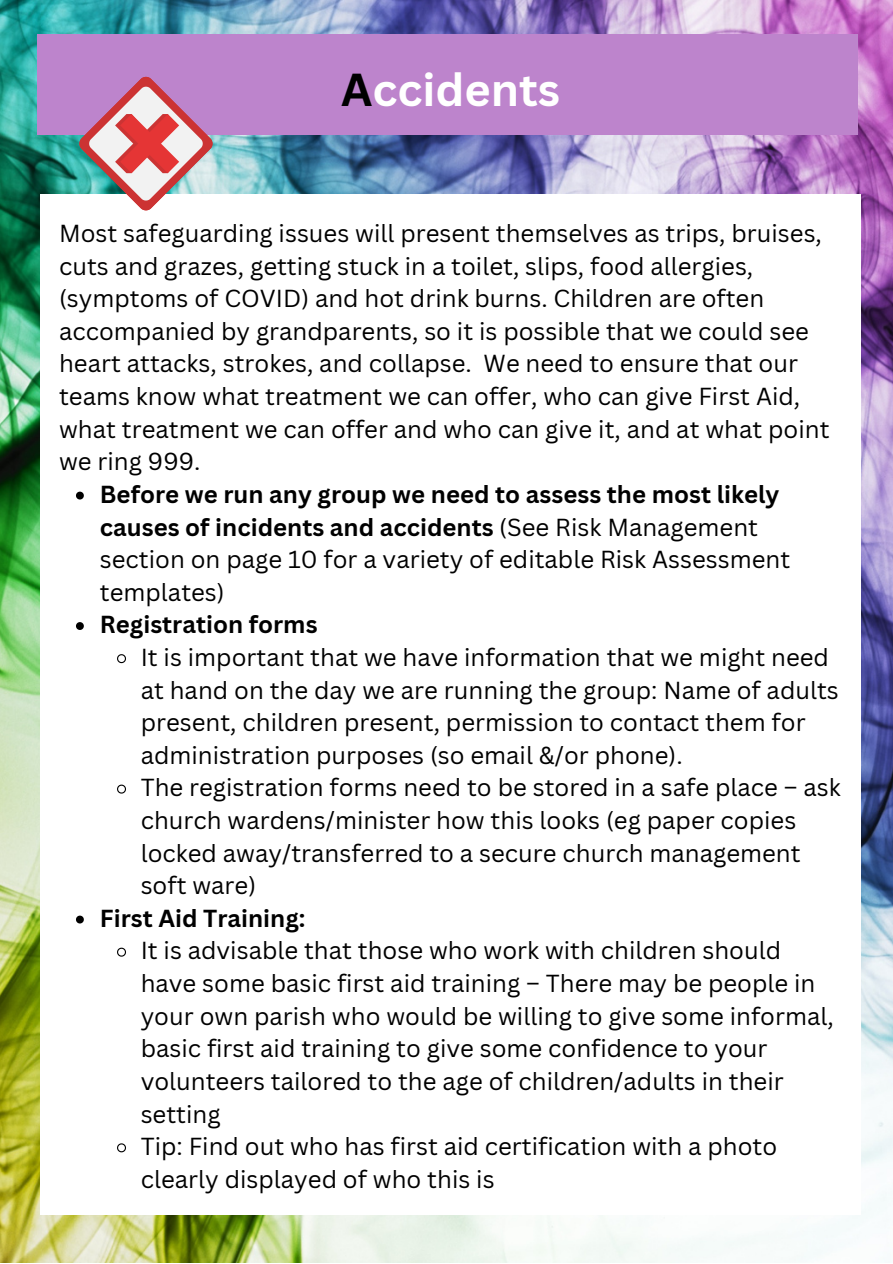
<style>
.page{position:relative;width:893px;height:1264px;background:#fff}
.page>*{position:absolute;margin:0;border:0;box-sizing:border-box;transform-origin:0 0}
.t1{font:700 45px "Canva Sans";color:#fff}
.t2{font:24px/32.5px "Canva Sans";color:#000}
.t3{font:700 24px "Canva Sans";color:#000}
.s1{color:#000}
.s2{font-weight:700}
</style>
<div class="page">
<img style="left:0;top:0;width:892px;height:1262px">
<div style="left:37px;top:34px;width:820px;height:101px;background:#bd84cc"></div>
<div style="left:40px;top:194px;width:820px;height:1020px;background:#fff"></div>
<svg style="left:76px;top:491px;width:8px;height:8px"></svg>
<svg style="left:76px;top:622px;width:8px;height:8px"></svg>
<svg style="left:117px;top:654px;width:9px;height:10px"></svg>
<svg style="left:117px;top:784px;width:9px;height:10px"></svg>
<svg style="left:76px;top:915px;width:8px;height:8px"></svg>
<svg style="left:117px;top:947px;width:9px;height:10px"></svg>
<svg style="left:117px;top:1143px;width:9px;height:10px"></svg>
<svg style="left:79px;top:77px;width:133px;height:133px"></svg>
<h1 class="t1" style="left:341px;top:58px;width:220px"><span class="s1">A</span>ccidents</h1>
<p class="t2" style="left:59px;top:216px;width:771px">Most safeguarding issues will present themselves as trips, bruises, cuts and grazes, getting stuck in a toilet, slips, food allergies, (symptoms of COVID) and hot drink burns. Children are often accompanied by grandparents, so it is possible that we could see heart attacks, strokes, and collapse. We need to ensure that our teams know what treatment we can offer, who can give First Aid, what treatment we can offer and who can give it, and at what point we ring 999.</p>
<p class="t2" style="left:100px;top:477px;width:691px"><span class="s2">Before we run any group we need to assess the most likely causes of incidents and accidents</span> (See Risk Management section on page 10 for a variety of editable Risk Assessment templates)</p>
<p class="t3" style="left:100px;top:607px;width:219px">Registration forms</p>
<p class="t2" style="left:141px;top:640px;width:701px">It is important that we have information that we might need at hand on the day we are running the group: Name of adults present, children present, permission to contact them for administration purposes (so email &amp;/or phone).<br>The registration forms need to be stored in a safe place – ask church wardens/minister how this looks (eg paper copies locked away/transferred to a secure church management soft ware)</p>
<p class="t3" style="left:100px;top:901px;width:207px">First Aid Training:</p>
<p class="t2" style="left:141px;top:933px;width:694px">It is advisable that those who work with children should have some basic first aid training – There may be people in your own parish who would be willing to give some informal, basic first aid training to give some confidence to your volunteers tailored to the age of children/adults in their setting<br>Tip: Find out who has first aid certification with a photo clearly displayed of who this is</p>
</div>
